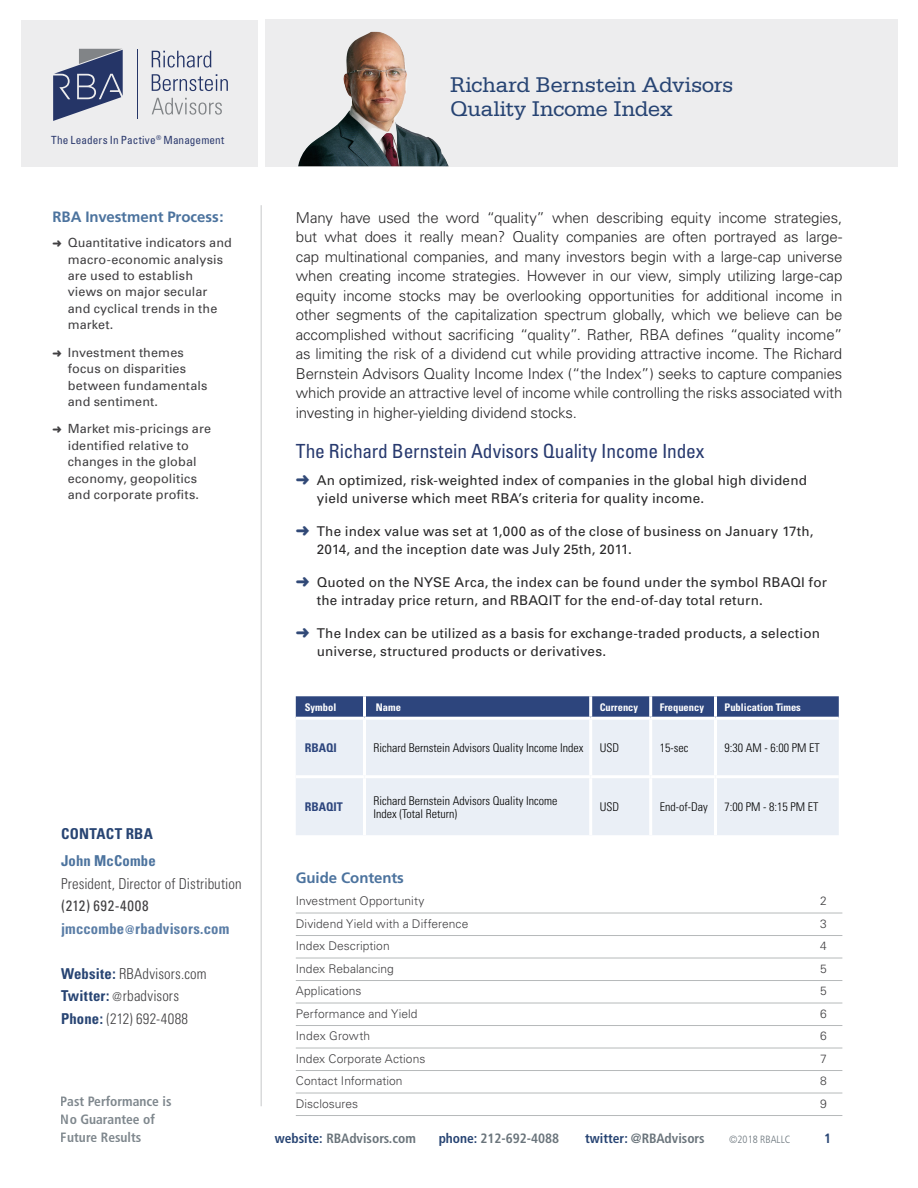
<style>
.page{position:relative;width:918px;height:1188px;background:#fff}
.page>*{position:absolute;margin:0;border:0;box-sizing:border-box;transform-origin:0 0}
.t1{font:22.5px/24px "Serifa";letter-spacing:-.015em;color:#274473}
.t2{font:condensed 19.5px "Univers";letter-spacing:-.01em;color:#283a6f}
.t3{font:300 15px/19.5px "Univers";letter-spacing:-.01em;color:#292829;text-align:justify}
.t4{font:300 condensed 15px/22.5px "Univers";letter-spacing:.01em;color:#414042}
.t5{font:700 condensed 15px/22.5px "Univers";letter-spacing:.01em;color:#5a7da6}
.t6{font:700 15px "Frutiger";letter-spacing:-.005em;color:#4c739e}
.t7{font:700 condensed 15px "Univers";letter-spacing:.015em;color:#4c739e}
.t8{font:700 condensed 15px "Univers";letter-spacing:.015em;color:#274473}
.t9{font:13.5px/18px "Univers";letter-spacing:.01em;color:#292829}
.t10{font:700 condensed 13.5px/18px "Frutiger";color:#6a747b}
.t11{font:700 condensed 13.5px "Frutiger";color:#274473}
.t12{font:12.6px/16.4px "Univers";letter-spacing:.01em;color:#414042}
.t13{font:300 12px "Univers";letter-spacing:.005em;color:#414042}
.t14{font:300 condensed 12px/13.5px "Univers";color:#000}
.t15{font:700 condensed 12px "Univers";color:#2d457d}
.t16{font:condensed 11.25px "Univers";letter-spacing:.01em;color:#2c3a6e}
.t17{font:700 condensed 10.5px "Univers";color:#fff}
.t18{font:300 condensed 10.5px "Frutiger";color:#6a747b}
.s1{font-weight:400;color:#414042}
.s2{font-size:12px}
.s3{font-weight:700;color:#274473}
.s4{color:#314977}
.s5{color:#274473}
</style>
<div class="page">
<div style="left:266px;top:20px;width:632px;height:146px;background:#ededee"></div>
<img style="left:298px;top:32px;width:151px;height:134px">
<div style="left:22px;top:20px;width:236px;height:146px;background:#ededee"></div>
<hr style="left:296px;top:913px;width:546px;height:1px;background:#b7babb">
<hr style="left:296px;top:935px;width:546px;height:1px;background:#b7babb">
<hr style="left:296px;top:958px;width:546px;height:1px;background:#b7babb">
<hr style="left:296px;top:980px;width:546px;height:1px;background:#b7babb">
<hr style="left:296px;top:1003px;width:546px;height:1px;background:#b7babb">
<hr style="left:296px;top:1025px;width:546px;height:1px;background:#b7babb">
<hr style="left:296px;top:1048px;width:546px;height:1px;background:#b7babb">
<hr style="left:296px;top:1070px;width:546px;height:1px;background:#b7babb">
<hr style="left:296px;top:1093px;width:546px;height:1px;background:#b7babb">
<hr style="left:296px;top:1115px;width:546px;height:1px;background:#b7babb">
<svg style="left:53px;top:49px;width:70px;height:72px"></svg>
<svg style="left:152px;top:98px;width:70px;height:17px"></svg>
<hr style="left:137px;top:49px;width:1px;height:70px;background:#283a6f">
<svg style="left:152px;top:51px;width:59px;height:17px"></svg>
<svg style="left:152px;top:74px;width:76px;height:17px"></svg>
<hr style="left:261px;top:205px;width:1px;height:901px;background:#c7c8ca">
<svg style="left:296px;top:696px;width:543px;height:22px;background:#334a80"></svg>
<div style="left:296px;top:720px;width:543px;height:115px;background:#eaeff6"></div>
<hr style="left:363px;top:696px;width:3px;height:21px;background:#fff">
<hr style="left:589px;top:696px;width:3px;height:21px;background:#fff">
<hr style="left:649px;top:696px;width:3px;height:21px;background:#fff">
<hr style="left:714px;top:696px;width:3px;height:21px;background:#fff">
<hr style="left:296px;top:717px;width:68px;height:3px;background:#fff">
<hr style="left:364px;top:717px;width:227px;height:3px;background:#fff">
<hr style="left:363px;top:720px;width:3px;height:55px;background:#fff">
<hr style="left:591px;top:717px;width:60px;height:3px;background:#fff">
<hr style="left:589px;top:720px;width:3px;height:55px;background:#fff">
<hr style="left:651px;top:717px;width:64px;height:3px;background:#fff">
<hr style="left:649px;top:720px;width:3px;height:55px;background:#fff">
<hr style="left:716px;top:717px;width:123px;height:3px;background:#fff">
<hr style="left:714px;top:720px;width:3px;height:55px;background:#fff">
<hr style="left:363px;top:778px;width:3px;height:57px;background:#fff">
<hr style="left:589px;top:778px;width:3px;height:57px;background:#fff">
<hr style="left:649px;top:778px;width:3px;height:57px;background:#fff">
<hr style="left:714px;top:778px;width:3px;height:57px;background:#fff">
<hr style="left:296px;top:775px;width:68px;height:3px;background:#fff">
<hr style="left:364px;top:775px;width:227px;height:3px;background:#fff">
<hr style="left:591px;top:775px;width:60px;height:3px;background:#fff">
<hr style="left:651px;top:775px;width:64px;height:3px;background:#fff">
<hr style="left:716px;top:775px;width:123px;height:3px;background:#fff">
<p class="t16" style="left:51px;top:133px;width:175px">The Leaders In Pactive<sup>®</sup> Management</p>
<p class="t6" style="left:52px;top:208px;width:173px">RBA Investment Process:</p>
<p class="t12" style="left:68px;top:235px;width:166px;text-indent:-15px">➜ Quantitative indicators and macro-economic analysis are used to establish<br>views on major secular and cyclical trends in the market.</p>
<p class="t12" style="left:68px;top:344px;width:141px;text-indent:-15px">➜ Investment themes focus on disparities between fundamentals and sentiment.</p>
<p class="t12" style="left:52px;top:421px;width:160px;text-align:center">➜ Market mis-pricings are identified relative to changes in the global economy, geopolitics<br>and corporate profits.</p>
<p class="t8" style="left:61px;top:825px;width:93px">CONTACT RBA</p>
<p class="t7" style="left:61px;top:852px;width:96px">John McCombe</p>
<p class="t4" style="left:61px;top:872px;width:182px">President, Director of Distribution</p>
<p class="t5" style="left:61px;top:895px;width:170px"><span class="s1">(212) 692-4008 </span>jmccombe<span class="s2">@</span>rbadvisors.com</p>
<p class="t4" style="left:61px;top:962px;width:147px"><span class="s3">Website:</span> RBAdvisors.com<br><span class="s3">Twitter:</span> <span class="s2">@</span>rbadvisors<br><span class="s3">Phone:</span> (212) 692-4088</p>
<p class="t10" style="left:61px;top:1092px;width:112px">Past Performance is<br>No Guarantee of<br>Future Results</p>
<h1 class="t1" style="left:450px;top:73px;width:285px">Richard Bernstein Advisors<br>Quality Income Index</h1>
<p class="t3" style="left:296px;top:208px;width:548px">Many have used the word “quality” when describing equity income strategies, but what does it really mean? Quality companies are often portrayed as large&shy;cap multinational companies, and many investors begin with a large-cap universe when creating income strategies. However in our view, simply utilizing large-cap equity income stocks may be overlooking opportunities for additional income in other segments of the capitalization spectrum globally, which we believe can be accomplished without sacrificing “quality”. Rather, RBA defines “quality income” as limiting the risk of a dividend cut while providing attractive income. The Richard Bernstein Advisors Quality Income Index (“the Index”) seeks to capture companies which provide an attractive level of income while controlling the risks associated with investing in higher-yielding dividend stocks.</p>
<h2 class="t2" style="left:296px;top:439px;width:410px">The Richard Bernstein Advisors Quality Income Index</h2>
<p class="t9" style="left:317px;top:472px;width:492px;text-indent:-21px"><span class="s4">➜</span> An optimized, risk-weighted index of companies in the global high dividend yield universe which meet RBA’s criteria for quality income.</p>
<p class="t9" style="left:317px;top:523px;width:498px;text-indent:-21px"><span class="s4">➜</span> The index value was set at 1,000 as of the close of business on January 17th,<br>2014, and the inception date was July 25th, 2011.</p>
<p class="t9" style="left:317px;top:574px;width:512px;text-indent:-21px"><span class="s4">➜</span> Quoted on the NYSE Arca, the index can be found under the symbol RBAQI for the intraday price return, and RBAQIT for the end-of-day total return.</p>
<p class="t9" style="left:317px;top:625px;width:505px;text-indent:-21px"><span class="s4">➜</span> The Index can be utilized as a basis for exchange-traded products, a selection universe, structured products or derivatives.</p>
<p class="t17" style="left:305px;top:700px;width:33px">Symbol</p>
<p class="t17" style="left:376px;top:700px;width:27px">Name</p>
<p class="t17" style="left:600px;top:700px;width:40px">Currency</p>
<p class="t17" style="left:660px;top:700px;width:46px">Frequency</p>
<p class="t17" style="left:724px;top:700px;width:78px">Publication Times</p>
<p class="t15" style="left:305px;top:741px;width:34px">RBAQI</p>
<p class="t14" style="left:374px;top:741px;width:211px">Richard Bernstein Advisors Quality Income Index</p>
<p class="t14" style="left:600px;top:741px;width:21px">USD</p>
<p class="t14" style="left:660px;top:741px;width:30px">15-sec</p>
<p class="t14" style="left:724px;top:741px;width:97px">9:30 AM - 6:00 PM ET</p>
<p class="t15" style="left:305px;top:800px;width:40px">RBAQIT</p>
<p class="t14" style="left:374px;top:794px;width:185px">Richard Bernstein Advisors Quality Income<br>Index (Total Return)</p>
<p class="t14" style="left:600px;top:800px;width:21px">USD</p>
<p class="t14" style="left:660px;top:800px;width:49px">End-of-Day</p>
<p class="t14" style="left:725px;top:800px;width:95px">7:00 PM - 8:15 PM ET</p>
<p class="t6" style="left:296px;top:869px;width:110px">Guide Contents</p>
<p class="t13" style="left:296px;top:894px;width:130px">Investment Opportunity</p>
<p class="t13" style="left:820px;top:894px;width:8px">2</p>
<p class="t13" style="left:296px;top:916px;width:174px">Dividend Yield with a Difference</p>
<p class="t13" style="left:820px;top:916px;width:8px">3</p>
<p class="t13" style="left:296px;top:939px;width:95px">Index Description</p>
<p class="t13" style="left:820px;top:939px;width:8px">4</p>
<p class="t13" style="left:296px;top:961px;width:99px">Index Rebalancing</p>
<p class="t13" style="left:820px;top:961px;width:8px">5</p>
<p class="t13" style="left:296px;top:984px;width:67px">Applications</p>
<p class="t13" style="left:820px;top:984px;width:8px">5</p>
<p class="t13" style="left:296px;top:1006px;width:123px">Performance and Yield</p>
<p class="t13" style="left:820px;top:1006px;width:8px">6</p>
<p class="t13" style="left:296px;top:1029px;width:76px">Index Growth</p>
<p class="t13" style="left:820px;top:1029px;width:8px">6</p>
<p class="t13" style="left:296px;top:1051px;width:131px">Index Corporate Actions</p>
<p class="t13" style="left:820px;top:1051px;width:8px">7</p>
<p class="t13" style="left:296px;top:1074px;width:108px">Contact Information</p>
<p class="t13" style="left:820px;top:1074px;width:8px">8</p>
<p class="t13" style="left:296px;top:1096px;width:64px">Disclosures</p>
<p class="t13" style="left:820px;top:1096px;width:8px">9</p>
<p class="t10" style="left:275px;top:1129px;width:143px"><span class="s5">website:</span> RBAdvisors.com</p>
<p class="t10" style="left:439px;top:1129px;width:122px"><span class="s5">phone:</span> 212-692-4088</p>
<p class="t10" style="left:585px;top:1129px;width:121px"><span class="s5">twitter:</span> @RBAdvisors</p>
<p class="t18" style="left:729px;top:1133px;width:63px">©2018 RBALLC</p>
<p class="t11" style="left:824px;top:1131px;width:9px">1</p>
</div>
